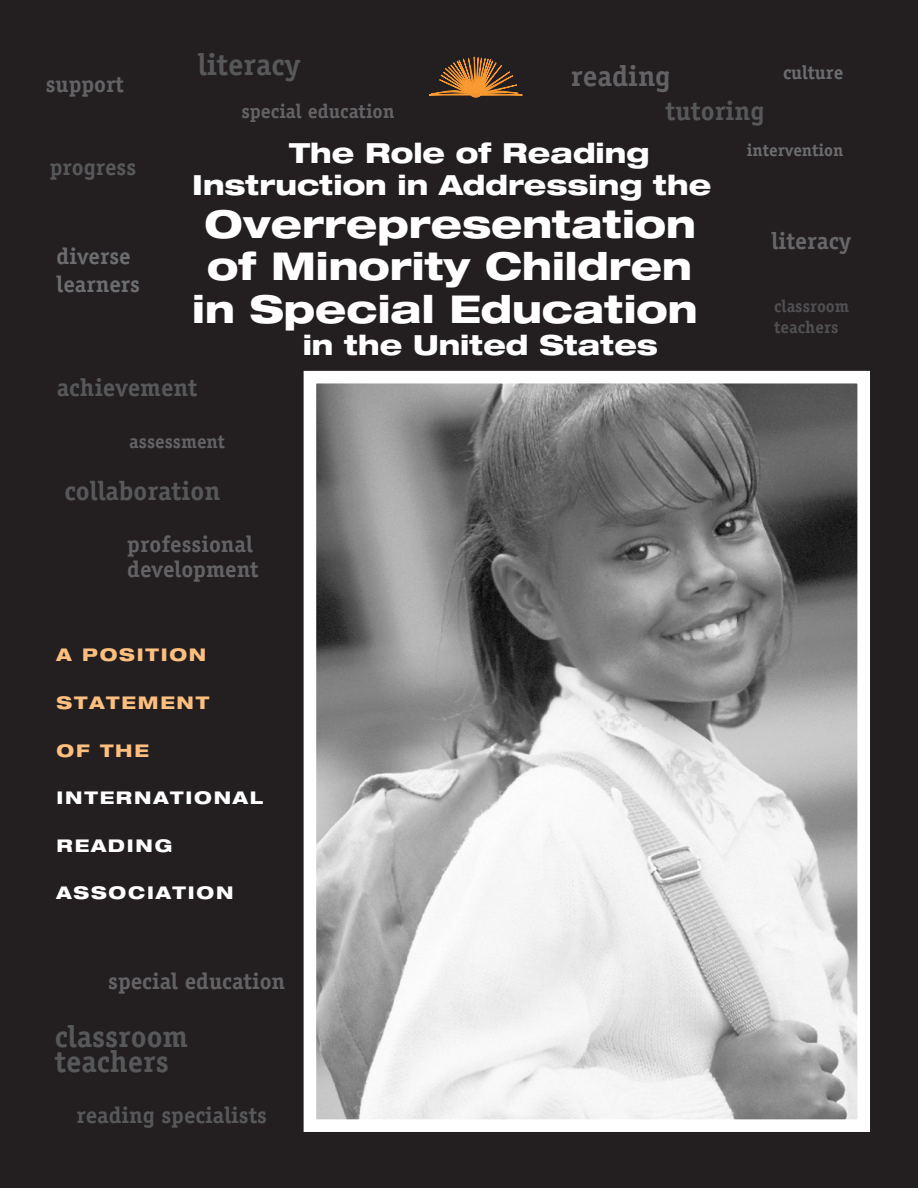
<style>
.page{position:relative;width:918px;height:1188px;background:#231f20}
.page>*{position:absolute;margin:0;border:0;box-sizing:border-box;transform-origin:0 0}
.BC{font:800 expanded 38.4px/42.8px "Helvetica Neue LT Std";color:#fff;text-align:center}
.t1{font:700 30.6px/24.9px "Officina Serif Std";color:#57585a}
.t2{font:700 29.25px "Officina Serif Std";color:#636366}
.BC-2{font:800 expanded 27.75px/32px "Helvetica Neue LT Std";color:#fff}
.t3{font:700 26.85px "Officina Serif Std";color:#57585a}
.t4{font:700 24.9px "Officina Serif Std";color:#57585a}
.t5{font:700 23.85px "Officina Serif Std";color:#67676a}
.t6{font:700 22.95px/24.9px "Officina Serif Std";color:#636366}
.t7{font:700 22.95px "Officina Serif Std";color:#57585a}
.t8{font:700 22.95px/27.6px "Officina Serif Std";color:#6c6d70}
.t9{font:700 19.95px "Officina Serif Std";color:#636366}
.t10{font:700 19.2px "Officina Serif Std";color:#636366}
.t11{font:700 19.2px "Officina Serif Std";color:#6c6d70}
.t12{font:800 expanded 17.55px "Helvetica Neue LT Std";letter-spacing:.1em;color:#fff}
.t13{font:800 expanded 17.55px "Helvetica Neue LT Std";letter-spacing:.1em;color:#fcbf7f}
.t14{font:700 17.25px/20.7px "Officina Serif Std";color:#505052}
.t15{font:700 17.25px "Officina Serif Std";color:#6c6d70}
</style>
<div class="page">
<svg style="left:429px;top:56px;width:93px;height:42px"></svg>
<img style="left:318px;top:385px;width:538px;height:733px">
<div style="left:304px;top:371px;width:566px;height:761px;border:13px solid #fff"></div>
<p class="t6" style="left:46px;top:72px;width:80px">support</p>
<p class="t7" style="left:50px;top:153px;width:88px">progress</p>
<p class="t8" style="left:57px;top:242px;width:85px">diverse learners</p>
<p class="t1" style="left:198px;top:52px;width:104px">literacy</p>
<p class="t9" style="left:241px;top:99px;width:155px">special education</p>
<p class="t2" style="left:571px;top:58px;width:101px">reading</p>
<p class="t3" style="left:666px;top:94px;width:100px">tutoring</p>
<p class="t11" style="left:783px;top:61px;width:62px">culture</p>
<p class="BC-2" style="left:192px;top:136px;width:521px;text-indent:97px">The Role of Reading<br>Instruction in Addressing the</p>
<p class="BC" style="left:192px;top:201px;width:507px">Overrepresentation of Minority Children in Special Education</p>
<p class="BC-2" style="left:303px;top:328px;width:357px">in the United States</p>
<p class="t15" style="left:747px;top:140px;width:98px">intervention</p>
<p class="t5" style="left:771px;top:226px;width:81px">literacy</p>
<p class="t14" style="left:774px;top:296px;width:77px">classroom teachers</p>
<p class="t4" style="left:57px;top:372px;width:142px">achievement</p>
<p class="t10" style="left:129px;top:430px;width:97px">assessment</p>
<p class="t3" style="left:64px;top:474px;width:157px">collaboration</p>
<p class="t6" style="left:127px;top:531px;width:133px">professional development</p>
<p class="t13" style="left:57px;top:644px;width:151px">A POSITION</p>
<p class="t13" style="left:57px;top:691px;width:154px">STATEMENT</p>
<p class="t13" style="left:57px;top:739px;width:94px">OF THE</p>
<p class="t12" style="left:57px;top:787px;width:208px">INTERNATIONAL</p>
<p class="t12" style="left:57px;top:834px;width:117px">READING</p>
<p class="t12" style="left:57px;top:882px;width:178px">ASSOCIATION</p>
<p class="t6" style="left:108px;top:968px;width:179px">special education</p>
<p class="t1" style="left:55px;top:1024px;width:135px">classroom teachers</p>
<p class="t7" style="left:76px;top:1100px;width:192px">reading specialists</p>
</div>
